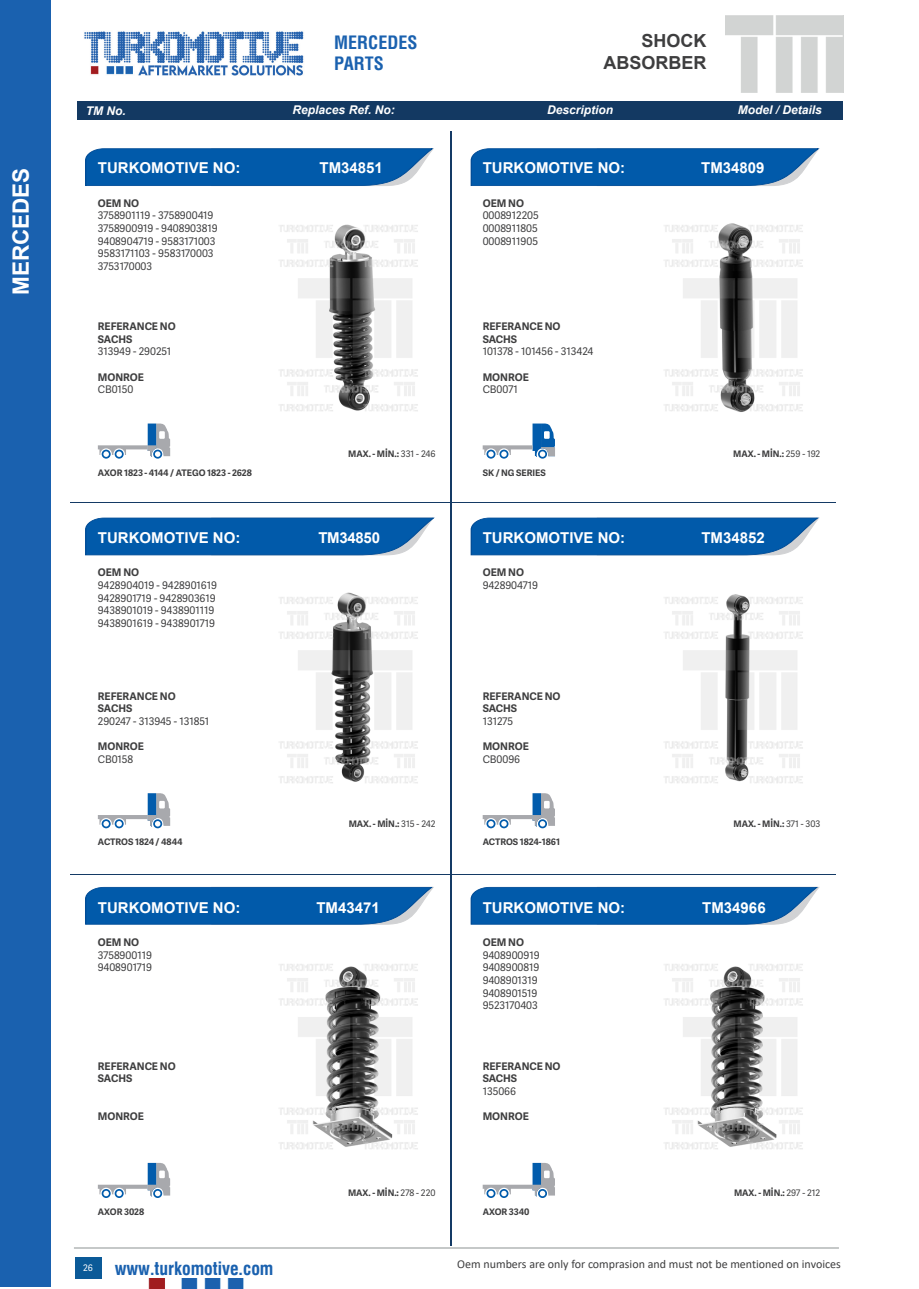
<style>
.page{position:relative;width:919px;height:1289px;background:#fff}
.page>*{position:absolute;margin:0;border:0;box-sizing:border-box;transform-origin:0 0}
.t1{font:700 22.5px "Arial";color:#fff}
.t2{font:700 18px "Swis 721 Cn BT";color:#1a61af}
.t3{font:18px "Helvetica Cond Bold Tr";color:#1a61af}
.t4{font:700 18px/21.6px "Arial";color:#3e3e3f;text-align:right}
.t5{font:700 15px "Arial";color:#fff}
.t6{font:700 15px "Arial";letter-spacing:-.02em;color:#fff}
.t7{font:12px "Calibri";color:#3e3e3f}
.t8{font:italic 700 12px "Arial";color:#fff}
.t9{font:10.5px/12.6px "Adelle Sans";color:#3e3e3f}
.t10{font:700 10.5px "Adelle Sans";color:#3e3e3f}
.t11{font:700 9px "Adelle Sans";color:#3e3e3f}
.t12{font:9px "Adelle Sans";color:#fff}
.s1{font-weight:400}
</style>
<div class="page">
<svg style="left:85px;top:148px;width:349px;height:38px;background:#1364ae"></svg>
<svg style="left:470px;top:148px;width:350px;height:38px;background:#1365ae"></svg>
<svg style="left:85px;top:517px;width:350px;height:38px;background:#1566af"></svg>
<svg style="left:470px;top:517px;width:350px;height:38px;background:#1666af"></svg>
<svg style="left:85px;top:886px;width:349px;height:39px;background:#1968b0"></svg>
<svg style="left:470px;top:886px;width:350px;height:39px;background:#1a69b0"></svg>
<svg style="left:98px;top:423px;width:72px;height:35px"></svg>
<svg style="left:482px;top:423px;width:73px;height:35px"></svg>
<svg style="left:98px;top:793px;width:72px;height:35px"></svg>
<svg style="left:482px;top:793px;width:73px;height:35px"></svg>
<svg style="left:98px;top:1162px;width:72px;height:35px"></svg>
<svg style="left:482px;top:1162px;width:73px;height:35px"></svg>
<div style="left:77px;top:101px;width:766px;height:19px;background:#133962"></div>
<img style="left:725px;top:15px;width:118px;height:77px">
<img style="left:84px;top:31px;width:220px;height:45px">
<div style="left:75px;top:1256px;width:27px;height:21px;background:#0b5a98"></div>
<hr style="left:74px;top:1247px;width:764px;height:1px;background:#b3b6b6">
<img style="left:148px;top:1278px;width:95px;height:10px">
<div style="left:0;top:0;width:50px;height:1287px;background:#1a61af"></div>
<hr style="left:70px;top:502px;width:765px;height:1px;background:#143a65">
<hr style="left:70px;top:874px;width:765px;height:1px;background:#143a65">
<hr style="left:450px;top:131px;width:1px;height:1115px;background:#143a65">
<img style="left:664px;top:223px;width:139px;height:189px">
<img style="left:279px;top:224px;width:139px;height:187px">
<img style="left:664px;top:594px;width:139px;height:189px">
<img style="left:279px;top:592px;width:139px;height:191px">
<img style="left:664px;top:964px;width:139px;height:185px">
<img style="left:279px;top:964px;width:139px;height:185px">
<h1 class="t1" style="left:5px;top:295px;width:129px;rotate:-90deg">MERCEDES</h1>
<h2 class="t3" style="left:334px;top:32px;width:85px">MERCEDES</h2>
<h2 class="t3" style="left:334px;top:53px;width:51px">PARTS</h2>
<h2 class="t4" style="left:603px;top:30px;width:105px">SHOCK<br>ABSORBER</h2>
<p class="t8" style="left:86px;top:103px;width:41px">TM No.</p>
<p class="t8" style="left:292px;top:102px;width:104px">Replaces Ref. No:</p>
<p class="t8" style="left:547px;top:101px;width:68px">Description</p>
<p class="t8" style="left:737px;top:102px;width:85px">Model / Details</p>
<p class="t5" style="left:98px;top:158px;width:144px">TURKOMOTIVE NO:</p>
<p class="t5" style="left:701px;top:158px;width:65px">TM34809</p>
<p class="t5" style="left:482px;top:158px;width:144px">TURKOMOTIVE NO:</p>
<p class="t5" style="left:319px;top:158px;width:65px">TM34851</p>
<p class="t10" style="left:98px;top:195px;width:43px">OEM NO</p>
<p class="t9" style="left:98px;top:209px;width:121px">3758901119 - 3758900419<br>3758900919 - 9408903819<br>9408904719 - 9583171003<br>9583171103 - 9583170003<br>3753170003</p>
<p class="t10" style="left:98px;top:319px;width:79px">REFERANCE NO</p>
<p class="t10" style="left:98px;top:331px;width:36px">SACHS</p>
<p class="t9" style="left:98px;top:345px;width:75px">313949 - 290251</p>
<p class="t10" style="left:98px;top:369px;width:48px">MONROE</p>
<p class="t9" style="left:98px;top:383px;width:37px">CB0150</p>
<p class="t11" style="left:98px;top:466px;width:156px">AXOR 1823 - 4144 / ATEGO 1823 - 2628</p>
<p class="t11" style="left:348px;top:447px;width:89px">MAX. - MİN.: <span class="s1">331 - 246</span></p>
<p class="t10" style="left:482px;top:195px;width:43px">OEM NO</p>
<p class="t9" style="left:482px;top:209px;width:58px">0008912205</p>
<p class="t9" style="left:482px;top:222px;width:57px">0008911805</p>
<p class="t9" style="left:482px;top:234px;width:57px">0008911905</p>
<p class="t10" style="left:482px;top:319px;width:79px">REFERANCE NO</p>
<p class="t10" style="left:482px;top:331px;width:36px">SACHS</p>
<p class="t9" style="left:482px;top:345px;width:112px">101378 - 101456 - 313424</p>
<p class="t10" style="left:482px;top:369px;width:48px">MONROE</p>
<p class="t9" style="left:482px;top:383px;width:37px">CB0071</p>
<p class="t11" style="left:482px;top:466px;width:65px">SK / NG SERIES</p>
<p class="t11" style="left:733px;top:447px;width:88px">MAX. - MİN.: <span class="s1">259 - 192</span></p>
<p class="t5" style="left:98px;top:527px;width:144px">TURKOMOTIVE NO:</p>
<p class="t5" style="left:701px;top:527px;width:65px">TM34852</p>
<p class="t5" style="left:482px;top:527px;width:144px">TURKOMOTIVE NO:</p>
<p class="t6" style="left:318px;top:527px;width:63px">TM34850</p>
<p class="t10" style="left:98px;top:565px;width:43px">OEM NO</p>
<p class="t9" style="left:98px;top:578px;width:121px">9428904019 - 9428901619<br>9428901719 - 9428903619<br>9438901019 - 9438901119<br>9438901619 - 9438901719</p>
<p class="t10" style="left:98px;top:688px;width:79px">REFERANCE NO</p>
<p class="t10" style="left:98px;top:701px;width:36px">SACHS</p>
<p class="t9" style="left:98px;top:714px;width:113px">290247 - 313945 - 131851</p>
<p class="t10" style="left:98px;top:738px;width:48px">MONROE</p>
<p class="t9" style="left:98px;top:752px;width:37px">CB0158</p>
<p class="t11" style="left:98px;top:835px;width:86px">ACTROS 1824 / 4844</p>
<p class="t11" style="left:348px;top:817px;width:88px">MAX. - MİN.: <span class="s1">315 - 242</span></p>
<p class="t10" style="left:482px;top:565px;width:43px">OEM NO</p>
<p class="t9" style="left:482px;top:578px;width:57px">9428904719</p>
<p class="t10" style="left:482px;top:688px;width:79px">REFERANCE NO</p>
<p class="t10" style="left:482px;top:701px;width:36px">SACHS</p>
<p class="t9" style="left:482px;top:714px;width:32px">131275</p>
<p class="t10" style="left:482px;top:738px;width:48px">MONROE</p>
<p class="t9" style="left:482px;top:752px;width:39px">CB0096</p>
<p class="t11" style="left:482px;top:835px;width:79px">ACTROS 1824-1861</p>
<p class="t11" style="left:733px;top:817px;width:88px">MAX. - MİN.: <span class="s1">371 - 303</span></p>
<p class="t5" style="left:98px;top:897px;width:144px">TURKOMOTIVE NO:</p>
<p class="t5" style="left:702px;top:897px;width:65px">TM34966</p>
<p class="t5" style="left:482px;top:897px;width:144px">TURKOMOTIVE NO:</p>
<p class="t5" style="left:316px;top:897px;width:65px">TM43471</p>
<p class="t10" style="left:98px;top:934px;width:43px">OEM NO</p>
<p class="t9" style="left:98px;top:948px;width:56px">3758900119</p>
<p class="t9" style="left:98px;top:961px;width:56px">9408901719</p>
<p class="t10" style="left:482px;top:934px;width:43px">OEM NO</p>
<p class="t9" style="left:482px;top:948px;width:58px">9408900919</p>
<p class="t9" style="left:482px;top:961px;width:58px">9408900819</p>
<p class="t9" style="left:482px;top:973px;width:57px">9408901319</p>
<p class="t9" style="left:482px;top:986px;width:56px">9408901519</p>
<p class="t9" style="left:482px;top:998px;width:57px">9523170403</p>
<p class="t10" style="left:98px;top:1058px;width:79px">REFERANCE NO</p>
<p class="t10" style="left:98px;top:1070px;width:36px">SACHS</p>
<p class="t10" style="left:98px;top:1108px;width:48px">MONROE</p>
<p class="t10" style="left:482px;top:1058px;width:79px">REFERANCE NO</p>
<p class="t10" style="left:482px;top:1070px;width:36px">SACHS</p>
<p class="t9" style="left:482px;top:1084px;width:35px">135066</p>
<p class="t10" style="left:482px;top:1108px;width:48px">MONROE</p>
<p class="t11" style="left:348px;top:1186px;width:89px">MAX. - MİN.: <span class="s1">278 - 220</span></p>
<p class="t11" style="left:734px;top:1186px;width:88px">MAX. - MİN.: <span class="s1">297 - 212</span></p>
<p class="t11" style="left:98px;top:1205px;width:48px">AXOR 3028</p>
<p class="t11" style="left:482px;top:1205px;width:48px">AXOR 3340</p>
<p class="t12" style="left:83px;top:1261px;width:11px">26</p>
<h2 class="t2" style="left:115px;top:1257px;width:160px">www.turkomotive.com</h2>
<p class="t7" style="left:457px;top:1255px;width:385px">Oem numbers are only for comprasion and must not be mentioned on invoices</p>
</div>
